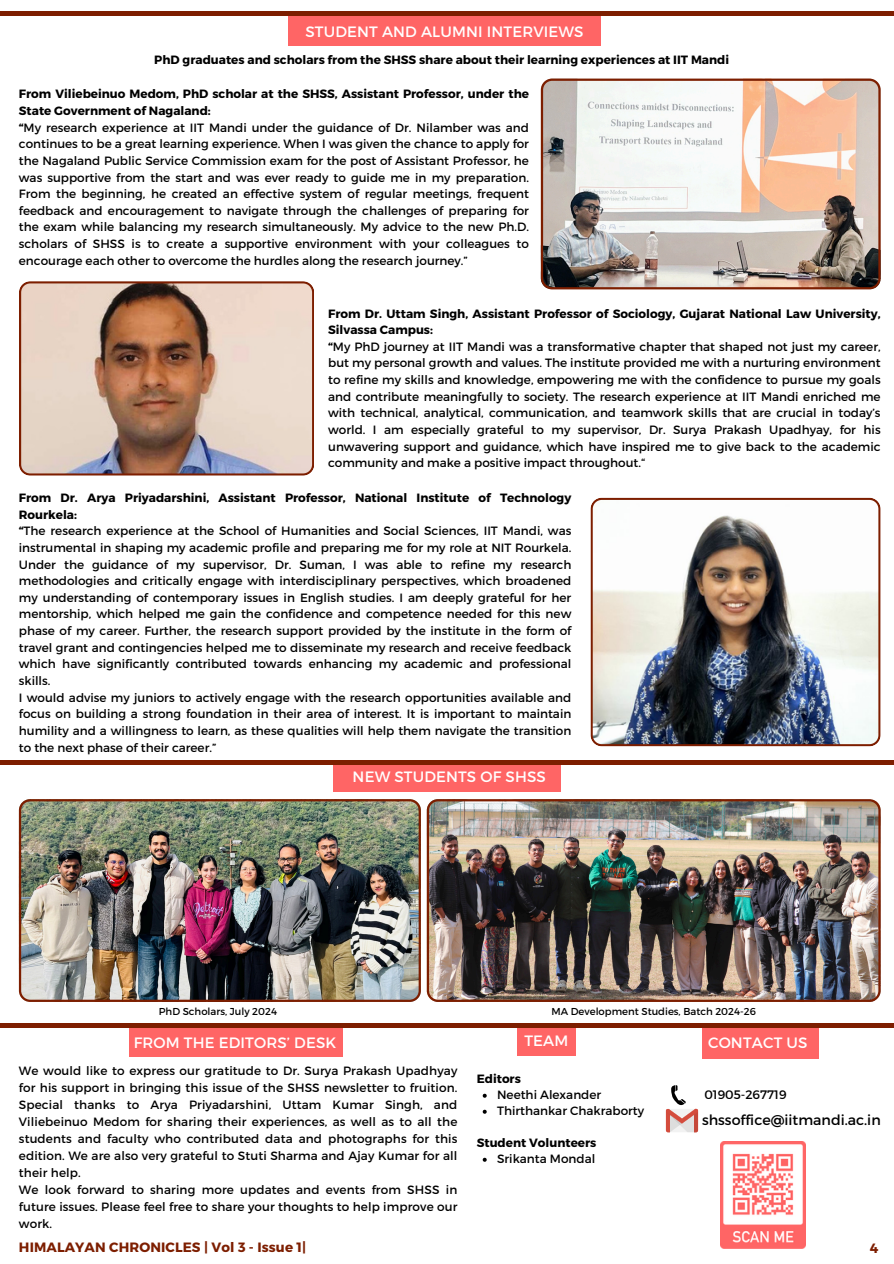
<style>
.page{position:relative;width:894px;height:1264px;background:#fff}
.page>*{position:absolute;margin:0;border:0;box-sizing:border-box;transform-origin:0 0}
.t1{font:15px "Montserrat";letter-spacing:.01em;color:#fff}
.t2{font:14.25px "Montserrat";color:#000}
.t3{font:700 13.5px "Montserrat";letter-spacing:.01em;color:#7d1e00}
.t4{font:12.3px "Montserrat";color:#000}
.t5{font:12px/16.6px "Montserrat";color:#000}
.t6{font:700 12px "Montserrat";color:#000}
.t7{font:10.05px "Montserrat";color:#000}
.s1{font-weight:700}
</style>
<div class="page">
<svg style="left:19px;top:281px;width:295px;height:194px;background:#c6a898"></svg>
<div style="left:129px;top:1025px;width:214px;height:31px;background:#ff6565"></div>
<div style="left:702px;top:1026px;width:116px;height:32px;background:#ff6565"></div>
<svg style="left:665px;top:1085px;width:33px;height:47px"></svg>
<div style="left:517px;top:1026px;width:58px;height:29px;background:#ff6565"></div>
<div style="left:288px;top:16px;width:312px;height:30px;background:#ff6565"></div>
<div style="left:333px;top:762px;width:227px;height:29px;background:#ff6565"></div>
<hr style="left:0;top:760px;width:893px;height:4px;background:#7d1e00">
<hr style="left:0;top:1023px;width:893px;height:4px;background:#7d1e00">
<img style="left:19px;top:799px;width:402px;height:202px">
<hr style="left:0;top:12px;width:893px;height:4px;background:#7d1e00">
<img style="left:426px;top:799px;width:454px;height:202px">
<img style="left:720px;top:1141px;width:85px;height:107px">
<svg style="left:540px;top:79px;width:340px;height:210px"></svg>
<img style="left:590px;top:497px;width:290px;height:249px">
<svg style="left:482px;top:1093px;width:4px;height:4px"></svg>
<svg style="left:482px;top:1109px;width:4px;height:4px"></svg>
<svg style="left:482px;top:1157px;width:4px;height:4px"></svg>
<h6 class="t1" style="left:305px;top:22px;width:279px">STUDENT AND ALUMNI INTERVIEWS</h6>
<h5 class="t6" style="left:154px;top:51px;width:576px">PhD graduates and scholars from the SHSS share about their learning experiences at IIT Mandi</h5>
<p class="t5" style="left:19px;top:85px;width:511px"><span class="s1">From Viliebeinuo Medom, PhD scholar at the SHSS, Assistant Professor, under the State Government of Nagaland:<br>“</span>My research experience at IIT Mandi under the guidance of Dr. Nilamber was and continues to be a great learning experience. When I was given the chance to apply for the Nagaland Public Service Commission exam for the post of Assistant Professor, he was supportive from the start and was ever ready to guide me in my preparation.<br>From the beginning, he created an effective system of regular meetings, frequent feedback and encouragement to navigate through the challenges of preparing for the exam while balancing my research simultaneously. My advice to the new Ph.D. scholars of SHSS is to create a supportive environment with your colleagues to encourage each other to overcome the hurdles along the research journey.”</p>
<p class="t5" style="left:328px;top:304px;width:554px"><span class="s1">From Dr. Uttam Singh, Assistant Professor of Sociology, Gujarat National Law University, Silvassa Campus:<br>“</span>My PhD journey at IIT Mandi was a transformative chapter that shaped not just my career, but my personal growth and values. The institute provided me with a nurturing environment to refine my skills and knowledge, empowering me with the confidence to pursue my goals and contribute meaningfully to society. The research experience at IIT Mandi enriched me with technical, analytical, communication, and teamwork skills that are crucial in today’s world. I am especially grateful to my supervisor, Dr. Surya Prakash Upadhyay, for his unwavering support and guidance, which have inspired me to give back to the academic community and make a positive impact throughout.“</p>
<p class="t5" style="left:19px;top:489px;width:554px"><span class="s1">From Dr. Arya Priyadarshini, Assistant Professor, National Institute of Technology Rourkela:<br>“</span>The research experience at the School of Humanities and Social Sciences, IIT Mandi, was instrumental in shaping my academic profile and preparing me for my role at NIT Rourkela.<br>Under the guidance of my supervisor, Dr. Suman, I was able to refine my research methodologies and critically engage with interdisciplinary perspectives, which broadened my understanding of contemporary issues in English studies. I am deeply grateful for her mentorship, which helped me gain the confidence and competence needed for this new phase of my career. Further, the research support provided by the institute in the form of travel grant and contingencies helped me to disseminate my research and receive feedback which have significantly contributed towards enhancing my academic and professional skills.<br>I would advise my juniors to actively engage with the research opportunities available and focus on building a strong foundation in their area of interest. It is important to maintain humility and a willingness to learn, as these qualities will help them navigate the transition to the next phase of their career.”</p>
<p class="t1" style="left:352px;top:766px;width:195px">NEW STUDENTS OF SHSS</p>
<p class="t7" style="left:159px;top:1005px;width:120px">PhD Scholars, July 2024</p>
<p class="t7" style="left:551px;top:1005px;width:206px">MA Development Studies, Batch 2024-26</p>
<h5 class="t1" style="left:524px;top:1031px;width:45px">TEAM</h5>
<p class="t1" style="left:134px;top:1032px;width:204px">FROM THE EDITORS’ DESK</p>
<p class="t1" style="left:707px;top:1032px;width:101px">CONTACT US</p>
<h2 class="t5" style="left:19px;top:1061px;width:440px">We would like to express our gratitude to Dr. Surya Prakash Upadhyay for his support in bringing this issue of the SHSS newsletter to fruition.<br>Special thanks to Arya Priyadarshini, Uttam Kumar Singh, and Viliebeinuo Medom for sharing their experiences, as well as to all the students and faculty who contributed data and photographs for this edition. We are also very grateful to Stuti Sharma and Ajay Kumar for all their help.<br>We look forward to sharing more updates and events from SHSS in future issues. Please feel free to share your thoughts to help improve our work.</h2>
<h6 class="t6" style="left:476px;top:1070px;width:46px">Editors</h6>
<h6 class="t5" style="left:497px;top:1085px;width:106px">Neethi Alexander</h6>
<p class="t5" style="left:497px;top:1101px;width:148px">Thirthankar Chakraborty</p>
<h2 class="t6" style="left:476px;top:1134px;width:121px">Student Volunteers</h2>
<p class="t5" style="left:497px;top:1149px;width:100px">Srikanta Mondal</p>
<h5 class="t4" style="left:704px;top:1086px;width:84px">01905-267719</h5>
<h2 class="t2" style="left:702px;top:1110px;width:180px">shssoffice@iitmandi.ac.in</h2>
<h2 class="t3" style="left:19px;top:1238px;width:289px">HIMALAYAN CHRONICLES | Vol 3 - Issue 1|</h2>
<h2 class="t3" style="left:869px;top:1238px;width:10px">4</h2>
</div>
